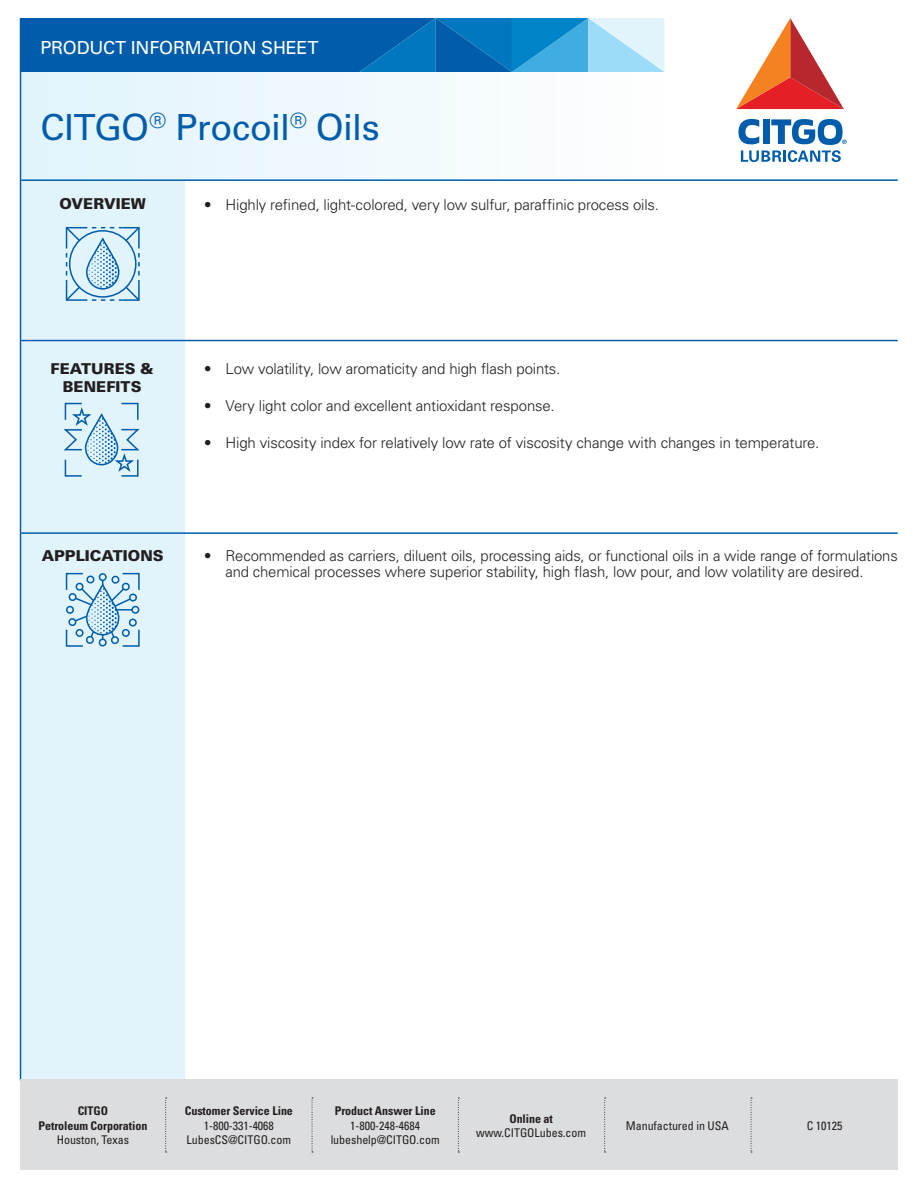
<style>
.page{position:relative;width:918px;height:1188px;background:#fff}
.page>*{position:absolute;margin:0;border:0;box-sizing:border-box;transform-origin:0 0}
.Headers{font:36px "Univers";letter-spacing:-.02em;color:#015dab}
.Headers-2{font:18px "Univers";letter-spacing:-.01em;color:#fff}
.t1{font:300 15px/16.5px "Univers";letter-spacing:-.01em;color:#231f20}
.Headers-3{font:900 15px/18px "Univers";color:#231f20;text-align:center}
.t2{font:condensed 12px/14.4px "Univers";letter-spacing:-.005em;color:#231f20;text-align:center}
.t3{font:700 condensed 12px/14.4px "Univers";letter-spacing:-.005em;color:#231f20;text-align:center}
.s1{font-weight:400}
.s2{font-weight:700}
</style>
<div class="page">
<div style="left:21px;top:181px;width:164px;height:899px;background:#e1f4fc"></div>
<div style="left:21px;top:72px;width:644px;height:108px;background:linear-gradient(to right,#e0f4fc,#fefefe)"></div>
<svg style="left:736px;top:18px;width:108px;height:91px"></svg>
<svg style="left:738px;top:119px;width:109px;height:43px"></svg>
<svg style="left:21px;top:18px;width:644px;height:54px;background:#1b77bb"></svg>
<hr style="left:21px;top:179px;width:877px;height:2px;background:#015dab">
<hr style="left:21px;top:340px;width:877px;height:1px;background:#015dab">
<hr style="left:21px;top:532px;width:877px;height:2px;background:#015dab">
<hr style="left:20px;top:18px;width:1px;height:1062px;background:#015dab">
<hr style="left:20px;top:1079px;width:878px;height:2px;background:#015dab">
<svg style="left:66px;top:227px;width:74px;height:74px"></svg>
<svg style="left:64px;top:403px;width:76px;height:74px"></svg>
<svg style="left:66px;top:573px;width:74px;height:74px"></svg>
<div style="left:20px;top:1080px;width:878px;height:90px;background:#dcdddf"></div>
<svg style="left:751px;top:1098px;width:1px;height:55px"></svg>
<svg style="left:604px;top:1098px;width:2px;height:55px"></svg>
<svg style="left:458px;top:1098px;width:1px;height:55px"></svg>
<svg style="left:312px;top:1098px;width:1px;height:55px"></svg>
<svg style="left:165px;top:1098px;width:2px;height:55px"></svg>
<p class="Headers-2" style="left:40px;top:37px;width:279px">PRODUCT INFORMATION SHEET</p>
<p class="Headers" style="left:40px;top:105px;width:341px">CITGO<sup>®</sup> Procoil<sup>®</sup> Oils</p>
<p class="Headers-3" style="left:59px;top:195px;width:88px">OVERVIEW</p>
<p class="t1" style="left:205px;top:196px;width:455px"><span class="s1">•</span> Highly refined, light-colored, very low sulfur, paraffinic process oils.</p>
<p class="Headers-3" style="left:51px;top:360px;width:105px">FEATURES &amp;<br>BENEFITS</p>
<p class="Headers-3" style="left:42px;top:546px;width:123px">APPLICATIONS</p>
<p class="t1" style="left:205px;top:361px;width:357px"><span class="s1">•</span> Low volatility, low aromaticity and high flash points.</p>
<p class="t1" style="left:205px;top:397px;width:351px"><span class="s1">•</span> Very light color and excellent antioxidant response.</p>
<p class="t1" style="left:205px;top:434px;width:616px"><span class="s1">•</span> High viscosity index for relatively low rate of viscosity change with changes in temperature.</p>
<p class="t1" style="left:225px;top:547px;width:674px;text-indent:-20px"><span class="s1">•</span> Recommended as carriers, diluent oils, processing aids, or functional oils in a wide range of formulations and chemical processes where superior stability, high flash, low pour, and low volatility are desired.</p>
<p class="t3" style="left:39px;top:1104px;width:110px">CITGO<br>Petroleum Corporation<br><span class="s1">Houston, Texas</span></p>
<p class="t3" style="left:185px;top:1104px;width:110px">Customer Service Line</p>
<p class="t2" style="left:204px;top:1118px;width:71px">1-800-331-4068</p>
<p class="t2" style="left:187px;top:1132px;width:106px">LubesCS@CITGO.com</p>
<p class="t2" style="left:331px;top:1104px;width:111px"><span class="s2">Product Answer Line<br></span>1-800-248-4684 lubeshelp@CITGO.com</p>
<p class="t2" style="left:476px;top:1111px;width:111px"><span class="s2">Online at </span>www.CITGOLubes.com</p>
<p class="t2" style="left:807px;top:1118px;width:37px">C 10125</p>
<p class="t2" style="left:626px;top:1119px;width:104px">Manufactured in USA</p>
</div>
